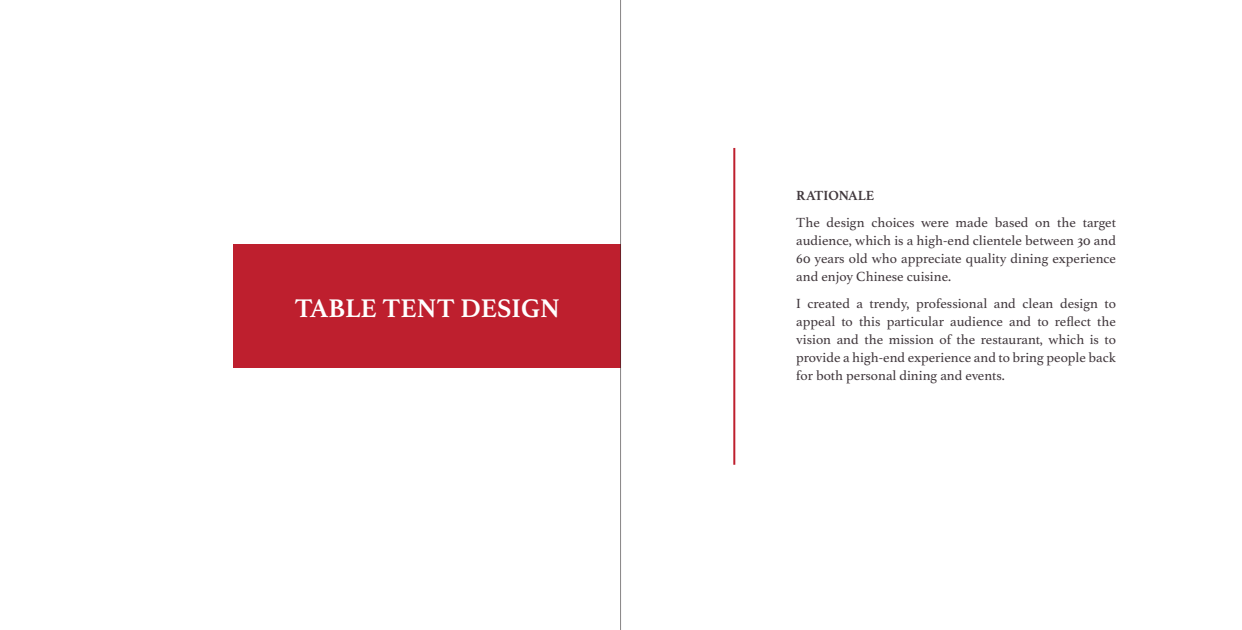
<style>
.page{position:relative;width:1242px;height:630px;background:#fff}
.page>*{position:absolute;margin:0;border:0;box-sizing:border-box;transform-origin:0 0}
.t1{font:700 27px "Athelas";color:#fff}
.t2{font:14px/18px "Athelas";color:#41383d;text-align:justify}
.t3{font:700 14px "Athelas";color:#41383d}
</style>
<div class="page">
<hr style="left:733px;top:148px;width:2px;height:317px;background:#be1f2e">
<div style="left:234px;top:244px;width:387px;height:124px;background:#be1f2e"></div>
<hr style="left:620px;top:0;width:1px;height:630px;background:#231f20">
<h1 class="t1" style="left:295px;top:292px;width:266px">TABLE TENT DESIGN</h1>
<p class="t3" style="left:796px;top:188px;width:80px">RATIONALE</p>
<p class="t2" style="left:796px;top:215px;width:321px">The design choices were made based on the target audience, which is a high-end clientele between 30 and 60 years old who appreciate quality dining experience and enjoy Chinese cuisine.</p>
<p class="t2" style="left:796px;top:296px;width:321px">I created a trendy, professional and clean design to appeal to this particular audience and to reflect the vision and the mission of the restaurant, which is to provide a high-end experience and to bring people back for both personal dining and events.</p>
</div>
